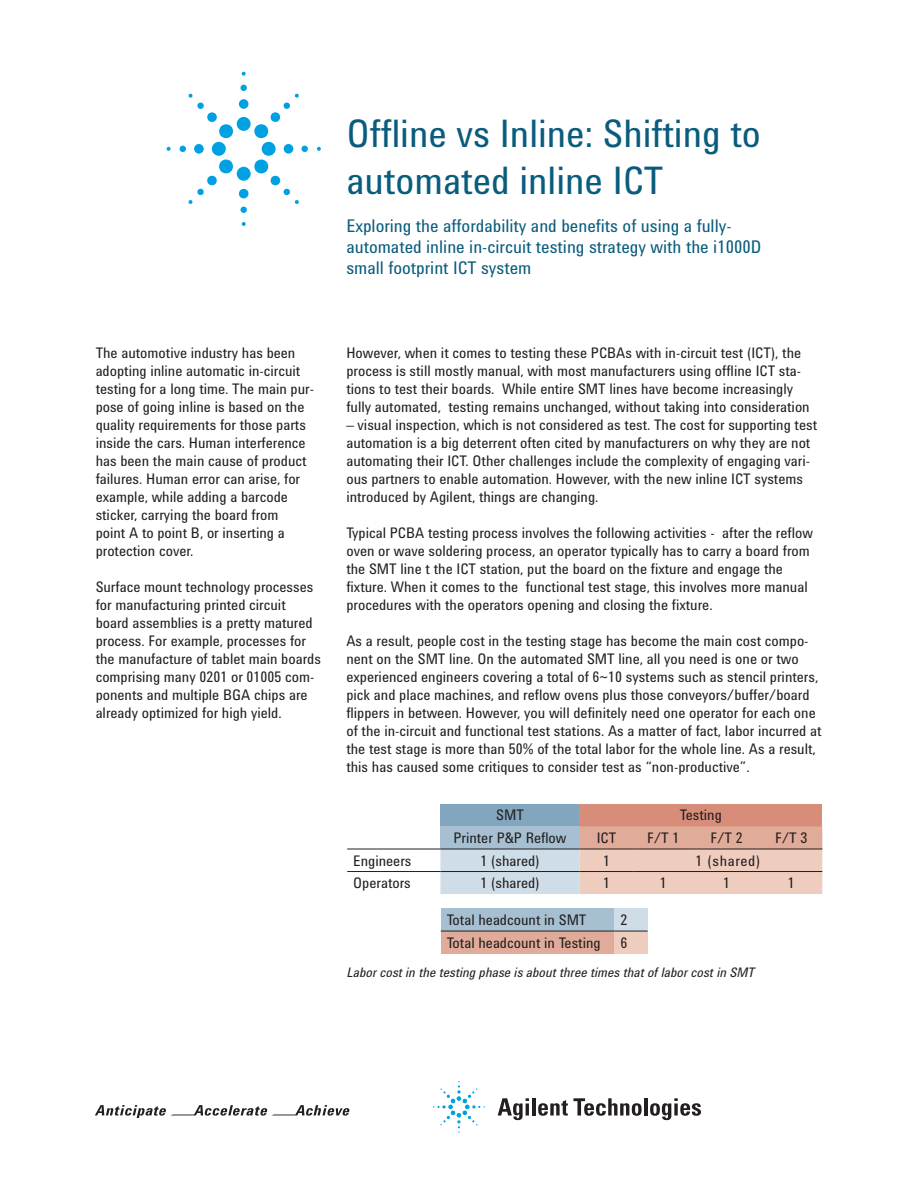
<style>
.page{position:relative;width:918px;height:1188px;background:#fff}
.page>*{position:absolute;margin:0;border:0;box-sizing:border-box;transform-origin:0 0}
.t1{font:39px/46.8px "Agilent Condensed CFF";color:#0a5c7d}
.t2{font:18px/21px "Agilent Condensed CFF";color:#0a5c7d}
.t3{font:15px/18px "Agilent Condensed CFF";color:#231f20}
.t4{font:italic 13.5px "Agilent Condensed CFF";color:#231f20}
</style>
<div class="page">
<div style="left:237px;top:117px;width:14px;height:14px;background:#00a1e3;border-radius:50%"></div>
<div style="left:239px;top:99px;width:10px;height:10px;background:#00a1e3;border-radius:50%"></div>
<div style="left:240px;top:85px;width:7px;height:6px;background:#00a1e3;border-radius:50%"></div>
<svg style="left:242px;top:72px;width:4px;height:4px"></svg>
<div style="left:262px;top:142px;width:14px;height:14px;background:#00a1e3;border-radius:50%"></div>
<div style="left:284px;top:144px;width:9px;height:10px;background:#00a1e3;border-radius:50%"></div>
<div style="left:301px;top:146px;width:7px;height:6px;background:#00a1e3;border-radius:50%"></div>
<svg style="left:317px;top:147px;width:4px;height:4px"></svg>
<div style="left:237px;top:167px;width:14px;height:14px;background:#00a1e3;border-radius:50%"></div>
<div style="left:239px;top:189px;width:10px;height:9px;background:#00a1e3;border-radius:50%"></div>
<div style="left:240px;top:207px;width:7px;height:6px;background:#00a1e3;border-radius:50%"></div>
<svg style="left:242px;top:222px;width:4px;height:4px"></svg>
<div style="left:212px;top:142px;width:14px;height:14px;background:#00a1e3;border-radius:50%"></div>
<div style="left:194px;top:144px;width:10px;height:10px;background:#00a1e3;border-radius:50%"></div>
<svg style="left:180px;top:146px;width:6px;height:6px"></svg>
<svg style="left:167px;top:147px;width:4px;height:4px"></svg>
<svg style="left:254px;top:93px;width:45px;height:46px"></svg>
<svg style="left:254px;top:159px;width:45px;height:45px"></svg>
<svg style="left:188px;top:159px;width:45px;height:45px"></svg>
<svg style="left:188px;top:94px;width:45px;height:45px"></svg>
<svg style="left:498px;top:1098px;width:31px;height:22px"></svg>
<hr style="left:532px;top:1098px;width:4px;height:18px;background:#231f20">
<svg style="left:538px;top:1098px;width:104px;height:18px"></svg>
<hr style="left:644px;top:1098px;width:4px;height:18px;background:#231f20">
<svg style="left:650px;top:1098px;width:51px;height:22px"></svg>
<svg style="left:433px;top:1081px;width:52px;height:52px"></svg>
<svg style="left:95px;top:1105px;width:254px;height:13px"></svg>
<div style="left:440px;top:804px;width:139px;height:22px;background:#83a6bf"></div>
<div style="left:579px;top:804px;width:243px;height:22px;background:#d78d79"></div>
<svg style="left:440px;top:826px;width:382px;height:68px;background:#d8c5c1"></svg>
<hr style="left:347px;top:849px;width:93px;height:1px;background:#231f20">
<hr style="left:440px;top:849px;width:139px;height:1px;background:#231f20">
<hr style="left:579px;top:849px;width:55px;height:1px;background:#231f20">
<hr style="left:634px;top:849px;width:59px;height:1px;background:#231f20">
<hr style="left:693px;top:849px;width:67px;height:1px;background:#231f20">
<hr style="left:760px;top:849px;width:62px;height:1px;background:#231f20">
<hr style="left:347px;top:871px;width:93px;height:1px;background:#231f20">
<hr style="left:440px;top:871px;width:139px;height:1px;background:#231f20">
<hr style="left:579px;top:871px;width:55px;height:1px;background:#231f20">
<hr style="left:634px;top:871px;width:59px;height:1px;background:#231f20">
<hr style="left:693px;top:871px;width:67px;height:1px;background:#231f20">
<hr style="left:760px;top:871px;width:62px;height:1px;background:#231f20">
<div style="left:441px;top:909px;width:173px;height:22px;background:#a6c0d2"></div>
<div style="left:614px;top:909px;width:34px;height:22px;background:#cedde8"></div>
<div style="left:441px;top:931px;width:173px;height:23px;background:#e1ab99"></div>
<div style="left:614px;top:931px;width:34px;height:23px;background:#eeccbe"></div>
<hr style="left:441px;top:931px;width:173px;height:1px;background:#231f20">
<hr style="left:614px;top:931px;width:34px;height:1px;background:#231f20">
<h1 class="t1" style="left:346px;top:108px;width:416px">Offline vs Inline: Shifting to automated inline ICT</h1>
<p class="t2" style="left:346px;top:214px;width:417px">Exploring the affordability and benefits of using a fully&shy;automated inline in-circuit testing strategy with the i1000D small footprint ICT system</p>
<p class="t3" style="left:96px;top:343px;width:220px">The automotive industry has been adopting inline automatic in-circuit testing for a long time. The main pur&shy;pose of going inline is based on the quality requirements for those parts inside the cars. Human interference has been the main cause of product failures. Human error can arise, for example, while adding a barcode sticker, carrying the board from<br>point A to point B, or inserting a protection cover.</p>
<p class="t3" style="left:96px;top:577px;width:227px">Surface mount technology processes for manufacturing printed circuit board assemblies is a pretty matured process. For example, processes for the manufacture of tablet main boards comprising many 0201 or 01005 com&shy;ponents and multiple BGA chips are already optimized for high yield.</p>
<p class="t3" style="left:346px;top:344px;width:465px">However, when it comes to testing these PCBAs with in-circuit test (ICT), the process is still mostly manual, with most manufacturers using offline ICT sta&shy;tions to test their boards. While entire SMT lines have become increasingly fully automated, testing remains unchanged, without taking into consideration</p>
<p class="t3" style="left:346px;top:416px;width:472px">– visual inspection, which is not considered as test. The cost for supporting test automation is a big deterrent often cited by manufacturers on why they are not automating their ICT. Other challenges include the complexity of engaging vari&shy;ous partners to enable automation. However, with the new inline ICT systems introduced by Agilent, things are changing.</p>
<p class="t3" style="left:346px;top:524px;width:468px">Typical PCBA testing process involves the following activities - after the reflow oven or wave soldering process, an operator typically has to carry a board from the SMT line t the ICT station, put the board on the fixture and engage the fixture. When it comes to the functional test stage, this involves more manual procedures with the operators opening and closing the fixture.</p>
<p class="t3" style="left:346px;top:632px;width:477px">As a result, people cost in the testing stage has become the main cost compo&shy;nent on the SMT line. On the automated SMT line, all you need is one or two experienced engineers covering a total of 6~10 systems such as stencil printers, pick and place machines, and reflow ovens plus those conveyors/buffer/board flippers in between. However, you will definitely need one operator for each one of the in-circuit and functional test stations. As a matter of fact, labor incurred at the test stage is more than 50% of the total labor for the whole line. As a result, this has caused some critiques to consider test as “non-productive”.</p>
<p class="t3" style="left:496px;top:806px;width:29px">SMT</p>
<p class="t3" style="left:680px;top:806px;width:43px">Testing</p>
<p class="t3" style="left:453px;top:828px;width:114px">Printer P&amp;P Reflow</p>
<p class="t3" style="left:597px;top:828px;width:21px">ICT</p>
<p class="t3" style="left:647px;top:828px;width:34px">F/T 1</p>
<p class="t3" style="left:710px;top:828px;width:34px">F/T 2</p>
<p class="t3" style="left:775px;top:828px;width:34px">F/T 3</p>
<p class="t3" style="left:353px;top:851px;width:60px">Engineers</p>
<p class="t3" style="left:480px;top:851px;width:61px">1 (shared)</p>
<p class="t3" style="left:603px;top:851px;width:8px">1</p>
<p class="t3" style="left:696px;top:851px;width:66px">1 (shared)</p>
<p class="t3" style="left:353px;top:873px;width:59px">Operators</p>
<p class="t3" style="left:480px;top:873px;width:61px">1 (shared)</p>
<p class="t3" style="left:603px;top:873px;width:8px">1</p>
<p class="t3" style="left:660px;top:873px;width:8px">1</p>
<p class="t3" style="left:723px;top:873px;width:8px">1</p>
<p class="t3" style="left:788px;top:873px;width:8px">1</p>
<p class="t3" style="left:447px;top:910px;width:141px">Total headcount in SMT</p>
<p class="t3" style="left:620px;top:910px;width:8px">2</p>
<p class="t3" style="left:447px;top:933px;width:155px">Total headcount in Testing</p>
<p class="t3" style="left:620px;top:933px;width:8px">6</p>
<p class="t4" style="left:347px;top:962px;width:409px">Labor cost in the testing phase is about three times that of labor cost in SMT</p>
</div>
